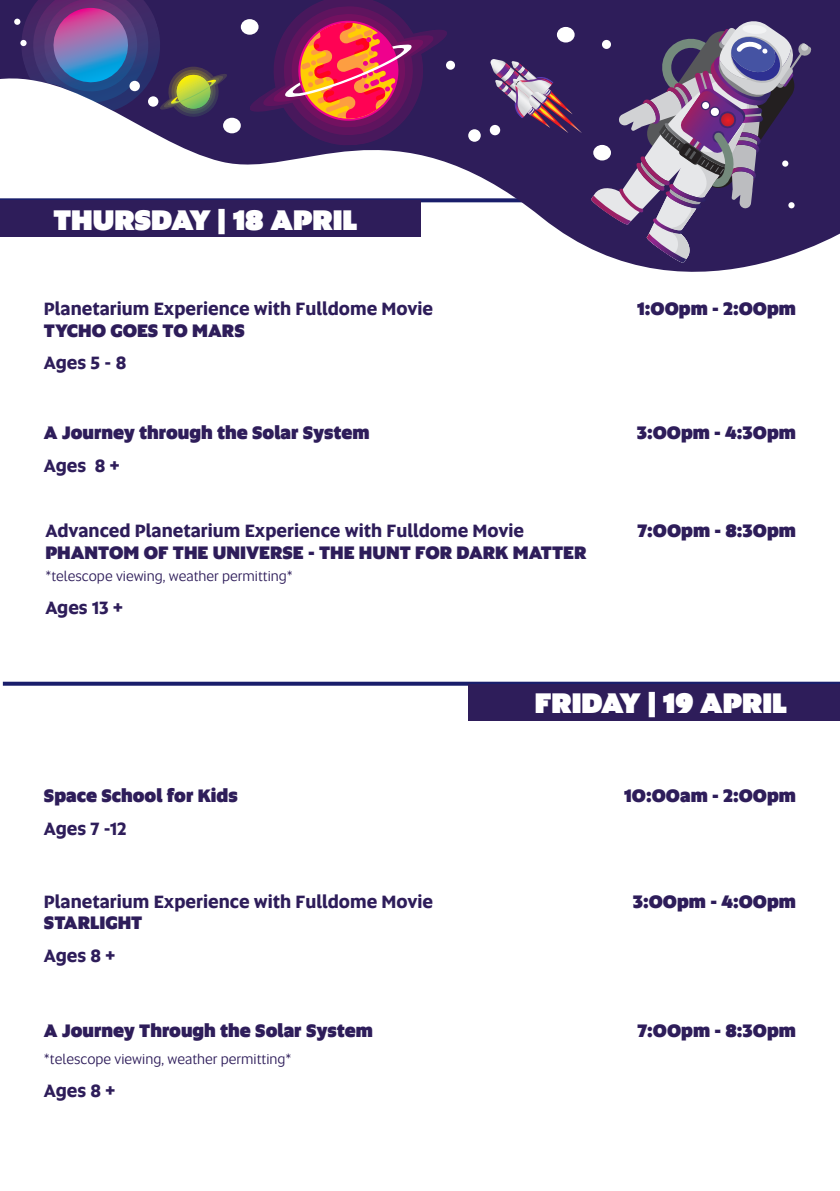
<style>
.page{position:relative;width:840px;height:1191px;background:#fff}
.page>*{position:absolute;margin:0;border:0;box-sizing:border-box;transform-origin:0 0}
.t1{font:900 28px "Altis Uni SA";color:#fff}
.t2{font:800 18px "Altis Uni SA";color:#2e1d5a}
.t3{font:700 18px "Altis Uni SA";color:#2e1d5a}
.t4{font:14px "Altis Uni SA";color:#2e1d5a}
</style>
<div class="page">
<svg style="left:0;top:0;width:839px;height:272px"></svg>
<div style="left:489px;top:125px;width:11px;height:10px;background:#fff;border-radius:50%"></div>
<img style="left:490px;top:59px;width:91px;height:74px">
<div style="left:223px;top:118px;width:18px;height:15px;background:#fff;border-radius:50%"></div>
<svg style="left:248px;top:0;width:200px;height:152px"></svg>
<div style="left:468px;top:129px;width:12px;height:13px;background:#fff;border-radius:50%"></div>
<div style="left:446px;top:61px;width:9px;height:9px;background:#fff;border-radius:50%"></div>
<svg style="left:590px;top:18px;width:221px;height:246px"></svg>
<svg style="left:781px;top:160px;width:7px;height:7px"></svg>
<div style="left:593px;top:145px;width:17px;height:15px;background:#fff;border-radius:50%"></div>
<div style="left:241px;top:19px;width:17px;height:16px;background:#fff;border-radius:50%"></div>
<div style="left:556px;top:27px;width:18px;height:16px;background:#fff;border-radius:50%"></div>
<svg style="left:13px;top:0;width:215px;height:120px"></svg>
<div style="left:148px;top:96px;width:10px;height:11px;background:#fff;border-radius:50%"></div>
<div style="left:0;top:200px;width:420px;height:37px;background:#2e1d5a"></div>
<svg style="left:3px;top:681px;width:836px;height:4px;fill:#191e6b"></svg>
<div style="left:468px;top:683px;width:371px;height:37px;background:#2e1d5a"></div>
<p class="t1" style="left:53px;top:198px;width:305px">THURSDAY | 18 APRIL</p>
<p class="t3" style="left:44px;top:295px;width:390px">Planetarium Experience with Fulldome Movie</p>
<p class="t2" style="left:44px;top:316px;width:202px">TYCHO GOES TO MARS</p>
<p class="t3" style="left:44px;top:350px;width:84px">Ages 5 - 8</p>
<p class="t2" style="left:44px;top:419px;width:327px">A Journey through the Solar System</p>
<p class="t3" style="left:44px;top:452px;width:77px">Ages 8 +</p>
<p class="t3" style="left:45px;top:517px;width:480px">Advanced Planetarium Experience with Fulldome Movie</p>
<p class="t2" style="left:45px;top:538px;width:542px">PHANTOM OF THE UNIVERSE - THE HUNT FOR DARK MATTER</p>
<p class="t4" style="left:45px;top:566px;width:249px">*telescope viewing, weather permitting*</p>
<p class="t3" style="left:45px;top:594px;width:79px">Ages 13 +</p>
<p class="t2" style="left:636px;top:295px;width:160px">1:00pm - 2:00pm</p>
<p class="t2" style="left:636px;top:419px;width:161px">3:00pm - 4:30pm</p>
<p class="t2" style="left:637px;top:517px;width:160px">7:00pm - 8:30pm</p>
<p class="t2" style="left:44px;top:782px;width:195px">Space School for Kids</p>
<p class="t3" style="left:44px;top:815px;width:84px">Ages 7 -12</p>
<p class="t3" style="left:44px;top:888px;width:390px">Planetarium Experience with Fulldome Movie</p>
<p class="t2" style="left:44px;top:909px;width:100px">STARLIGHT</p>
<p class="t3" style="left:44px;top:942px;width:73px">Ages 8 +</p>
<p class="t1" style="left:534px;top:681px;width:253px">FRIDAY | 19 APRIL</p>
<p class="t2" style="left:624px;top:782px;width:173px">10:00am - 2:00pm</p>
<p class="t2" style="left:632px;top:887px;width:164px">3:00pm - 4:00pm</p>
<p class="t2" style="left:44px;top:1016px;width:330px">A Journey Through the Solar System</p>
<p class="t2" style="left:637px;top:1016px;width:160px">7:00pm - 8:30pm</p>
<p class="t4" style="left:44px;top:1049px;width:249px">*telescope viewing, weather permitting*</p>
<p class="t3" style="left:44px;top:1077px;width:73px">Ages 8 +</p>
</div>
